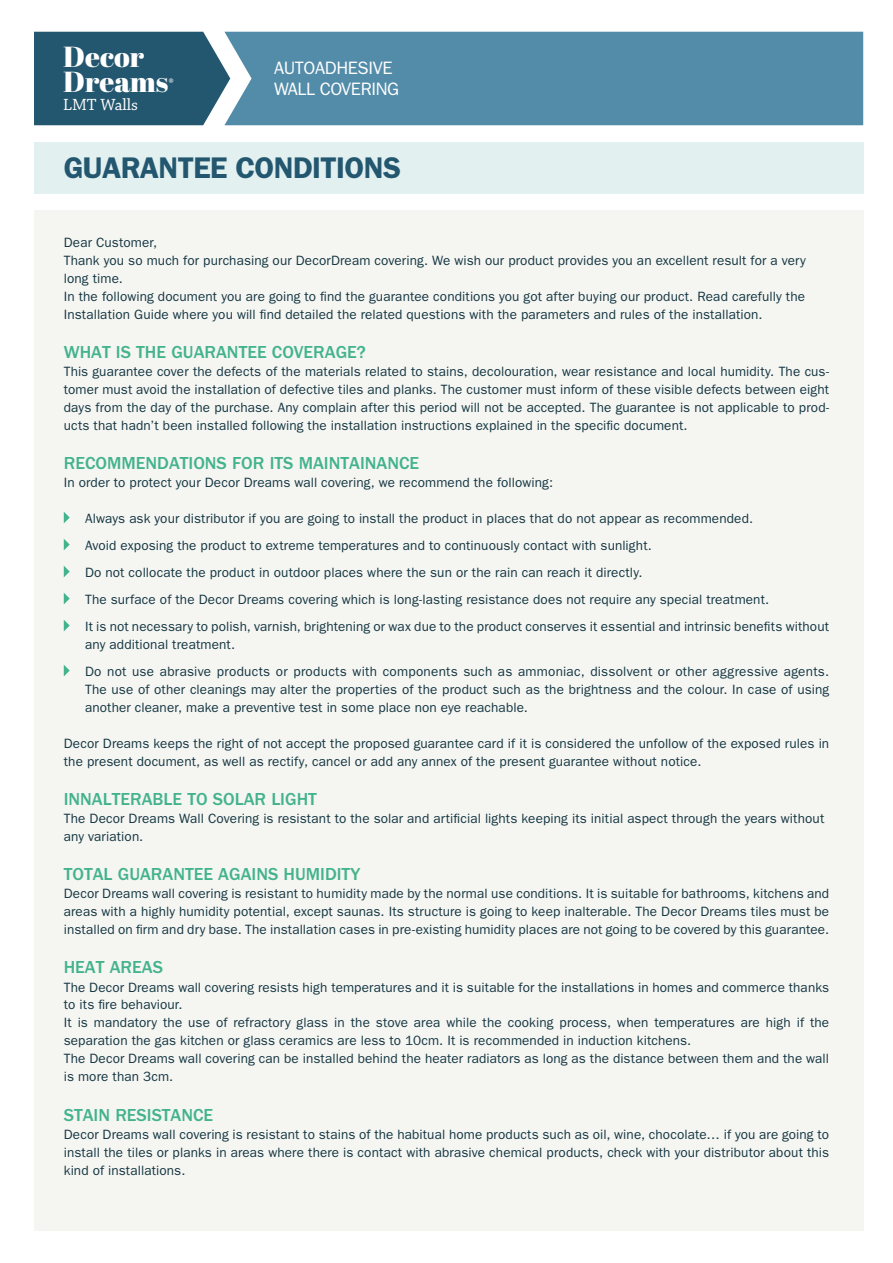
<style>
.page{position:relative;width:893px;height:1263px;background:#fff}
.page>*{position:absolute;margin:0;border:0;box-sizing:border-box;transform-origin:0 0}
.t1{font:600 30px "ITC Franklin Gothic Std";letter-spacing:-.02em;color:#23576f}
.t2{font:28.95px/25.2px "Abril Fatface";color:#fff}
.t3{font:500 18px "ITC Franklin Gothic Std";color:#42b38c}
.t4{font:18px/21px "ITC Franklin Gothic Std";letter-spacing:-.02em;color:#fff}
.t5{font:17.1px "Chaparral Pro";color:#fff}
.t6{font:13.5px/18px "ITC Franklin Gothic Std";letter-spacing:.01em;color:#153742}
.t7{font:11.55px "Chaparral Pro";color:#fff}
</style>
<div class="page">
<div style="left:34px;top:211px;width:829px;height:1020px;background:#f5f5f2"></div>
<div style="left:34px;top:142px;width:829px;height:51px;background:#e2f0ef"></div>
<svg style="left:64px;top:512px;width:6px;height:11px"></svg>
<svg style="left:64px;top:539px;width:6px;height:11px"></svg>
<svg style="left:64px;top:566px;width:6px;height:11px"></svg>
<svg style="left:64px;top:593px;width:6px;height:11px"></svg>
<svg style="left:64px;top:620px;width:6px;height:11px"></svg>
<svg style="left:64px;top:665px;width:6px;height:11px"></svg>
<div style="left:34px;top:32px;width:190px;height:93px;background:#23576f"></div>
<div style="left:224px;top:32px;width:639px;height:93px;background:#538ca9"></div>
<h2 class="t2" style="left:63px;top:43px;width:107px">Decor<br>Dreams</h2>
<p class="t7" style="left:168px;top:75px;width:7px">®</p>
<p class="t5" style="left:63px;top:95px;width:76px">LMT Walls</p>
<h3 class="t4" style="left:274px;top:58px;width:127px">AUTOADHESIVE<br>WALL COVERING</h3>
<h1 class="t1" style="left:64px;top:150px;width:339px">GUARANTEE CONDITIONS</h1>
<p class="t6" style="left:64px;top:234px;width:744px">Dear Customer,<br>Thank you so much for purchasing our DecorDream covering. We wish our product provides you an excellent result for a very long time.<br>In the following document you are going to find the guarantee conditions you got after buying our product. Read carefully the Installation Guide where you will find detailed the related questions with the parameters and rules of the installation.</p>
<h3 class="t3" style="left:64px;top:342px;width:304px">WHAT IS THE GUARANTEE COVERAGE?</h3>
<p class="t6" style="left:64px;top:363px;width:767px;text-align:justify">This guarantee cover the defects of the materials related to stains, decolouration, wear resistance and local humidity. The cus&shy;tomer must avoid the installation of defective tiles and planks. The customer must inform of these visible defects between eight days from the day of the purchase. Any complain after this period will not be accepted. The guarantee is not applicable to prod&shy;ucts that hadn’t been installed following the installation instructions explained in the specific document.</p>
<h3 class="t3" style="left:64px;top:453px;width:357px">RECOMMENDATIONS FOR ITS MAINTAINANCE</h3>
<p class="t6" style="left:64px;top:474px;width:491px">In order to protect your Decor Dreams wall covering, we recommend the following:</p>
<p class="t6" style="left:85px;top:505px;width:746px;line-height:27px">Always ask your distributor if you are going to install the product in places that do not appear as recommended.<br>Avoid exposing the product to extreme temperatures and to continuously contact with sunlight.<br>Do not collocate the product in outdoor places where the sun or the rain can reach it directly.<br>The surface of the Decor Dreams covering which is long-lasting resistance does not require any special treatment.<br>It is not necessary to polish, varnish, brightening or wax due to the product conserves it essential and intrinsic benefits without</p>
<p class="t6" style="left:85px;top:631px;width:746px;line-height:27px">any additional treatment.<br>Do not use abrasive products or products with components such as ammoniac, dissolvent or other aggressive agents.</p>
<p class="t6" style="left:85px;top:681px;width:746px">The use of other cleanings may alter the properties of the product such as the brightness and the colour. In case of using another cleaner, make a preventive test in some place non eye reachable.</p>
<p class="t6" style="left:64px;top:735px;width:767px">Decor Dreams keeps the right of not accept the proposed guarantee card if it is considered the unfollow of the exposed rules in the present document, as well as rectify, cancel or add any annex of the present guarantee without notice.</p>
<h3 class="t3" style="left:64px;top:789px;width:255px">INNALTERABLE TO SOLAR LIGHT</h3>
<p class="t6" style="left:64px;top:810px;width:762px">The Decor Dreams Wall Covering is resistant to the solar and artificial lights keeping its initial aspect through the years without any variation.</p>
<h3 class="t3" style="left:64px;top:864px;width:298px">TOTAL GUARANTEE AGAINS HUMIDITY</h3>
<p class="t6" style="left:64px;top:885px;width:767px;text-align:justify">Decor Dreams wall covering is resistant to humidity made by the normal use conditions. It is suitable for bathrooms, kitchens and areas with a highly humidity potential, except saunas. Its structure is going to keep inalterable. The Decor Dreams tiles must be installed on firm and dry base. The installation cases in pre-existing humidity places are not going to be covered by this guarantee.</p>
<h3 class="t3" style="left:64px;top:957px;width:101px">HEAT AREAS</h3>
<p class="t6" style="left:64px;top:978px;width:767px">The Decor Dreams wall covering resists high temperatures and it is suitable for the installations in homes and commerce thanks to its fire behaviour.<br>It is mandatory the use of refractory glass in the stove area while the cooking process, when temperatures are high if the separation the gas kitchen or glass ceramics are less to 10cm. It is recommended in induction kitchens.<br>The Decor Dreams wall covering can be installed behind the heater radiators as long as the distance between them and the wall is more than 3cm.</p>
<h3 class="t3" style="left:64px;top:1104px;width:151px">STAIN RESISTANCE</h3>
<p class="t6" style="left:64px;top:1125px;width:767px;text-align:justify">Decor Dreams wall covering is resistant to stains of the habitual home products such as oil, wine, chocolate… if you are going to install the tiles or planks in areas where there is contact with abrasive chemical products, check with your distributor about this kind of installations.</p>
</div>
